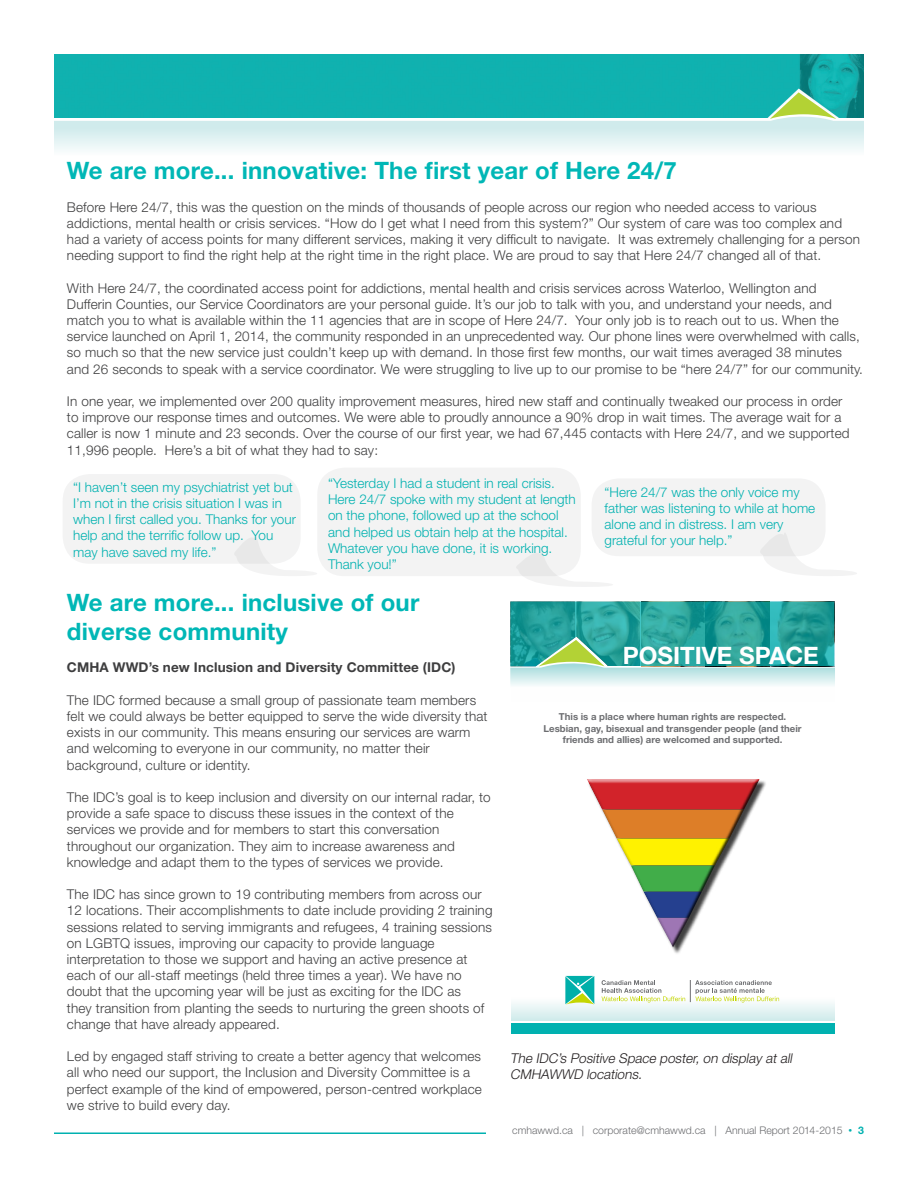
<style>
.page{position:relative;width:918px;height:1188px;background:#fff}
.page>*{position:absolute;margin:0;border:0;box-sizing:border-box;transform-origin:0 0}
.t1{font:700 24px "Helvetica Neue LT Std";letter-spacing:.01em;color:#00b7b6}
.t2{font:700 24px "Helvetica Neue LT Std";color:#fff}
.t3{font:300 13.5px/16.2px "Helvetica Neue LT Std";letter-spacing:.01em;color:#3e3e3f}
.t4{font:300 13.5px/16.2px "Helvetica Neue LT Std";color:#00b1b0}
.t5{font:italic 300 13.5px/16.2px "Helvetica Neue LT Std";color:#231f20}
.t6{font:700 13.5px "Helvetica Neue LT Std";letter-spacing:.01em;color:#3e3e3f}
.t7{font:300 10.5px "Helvetica Neue LT Std";color:#6c6d70}
.t8{font:700 9.6px/11.6px "Helvetica Neue LT Std";color:#6d6e71;text-align:center}
.s1{font-size:7.5px;color:#00b1b0}
.s2{font-weight:700;color:#00b1b0}
</style>
<div class="page">
<div style="left:54px;top:54px;width:810px;height:38px;background:#10b1af"></div>
<svg style="left:54px;top:92px;width:810px;height:58px;background:#86d5d2"></svg>
<hr style="left:54px;top:1132px;width:432px;height:2px;background:#00b1b0">
<svg style="left:510px;top:602px;width:325px;height:84px;background:#53b3ab"></svg>
<div style="left:511px;top:1023px;width:324px;height:10px;background:#00b1b0"></div>
<svg style="left:511px;top:998px;width:324px;height:23px"></svg>
<svg style="left:565px;top:976px;width:29px;height:28px"></svg>
<svg style="left:602px;top:980px;width:177px;height:23px"></svg>
<div style="left:585px;top:776px;width:179px;height:172px;background:#000;opacity:.75"></div>
<div style="left:63px;top:474px;width:238px;height:90px;background:#f3f3f3;border-radius:27px"></div>
<svg style="left:235px;top:537px;width:82px;height:39px"></svg>
<div style="left:592px;top:478px;width:234px;height:78px;background:#f3f3f3;border-radius:27px"></div>
<svg style="left:761px;top:534px;width:96px;height:42px"></svg>
<div style="left:317px;top:468px;width:264px;height:108px;background:#f3f3f3;border-radius:27px"></div>
<svg style="left:517px;top:550px;width:95px;height:37px"></svg>
<p class="t1" style="left:67px;top:156px;width:611px">We are more... innovative: The first year of Here 24/7</p>
<p class="t3" style="left:67px;top:198px;width:751px">Before Here 24/7, this was the question on the minds of thousands of people across our region who needed access to various</p>
<p class="t3" style="left:67px;top:215px;width:795px">addictions, mental health or crisis services. “How do I get what I need from this system?” Our system of care was too complex and had a variety of access points for many different services, making it very difficult to navigate. It was extremely challenging for a person needing support to find the right help at the right time in the right place. We are proud to say that Here 24/7 changed all of that.</p>
<p class="t3" style="left:67px;top:279px;width:751px">With Here 24/7, the coordinated access point for addictions, mental health and crisis services across Waterloo, Wellington and</p>
<p class="t3" style="left:67px;top:296px;width:798px">Dufferin Counties, our Service Coordinators are your personal guide. It’s our job to talk with you, and understand your needs, and match you to what is available within the 11 agencies that are in scope of Here 24/7. Your only job is to reach out to us. When the service launched on April 1, 2014, the community responded in an unprecedented way. Our phone lines were overwhelmed with calls, so much so that the new service just couldn’t keep up with demand. In those first few months, our wait times averaged 38 minutes and 26 seconds to speak with a service coordinator. We were struggling to live up to our promise to be “here 24/7” for our community.</p>
<p class="t3" style="left:67px;top:393px;width:784px">In one year, we implemented over 200 quality improvement measures, hired new staff and continually tweaked our process in order to improve our response times and outcomes. We were able to proudly announce a 90% drop in wait times. The average wait for a caller is now 1 minute and 23 seconds. Over the course of our first year, we had 67,445 contacts with Here 24/7, and we supported 11,996 people. Here’s a bit of what they had to say:</p>
<p class="t4" style="left:328px;top:475px;width:249px">“Yesterday I had a student in real crisis.<br>Here 24/7 spoke with my student at length on the phone, followed up at the school and helped us obtain help at the hospital.<br>Whatever you have done, it is working.<br>Thank you!”</p>
<p class="t4" style="left:73px;top:479px;width:224px">“I haven’t seen my psychiatrist yet but I’m not in the crisis situation I was in when I first called you. Thanks for your help and the terrific follow up. You may have saved my life.”</p>
<p class="t4" style="left:605px;top:484px;width:212px">“Here 24/7 was the only voice my father was listening to while at home alone and in distress. I am very grateful for your help.”</p>
<p class="t1" style="left:67px;top:588px;width:354px">We are more... inclusive of our</p>
<p class="t1" style="left:67px;top:617px;width:223px">diverse community</p>
<p class="t6" style="left:67px;top:659px;width:390px">CMHA WWD’s new Inclusion and Diversity Committee (IDC)</p>
<p class="t3" style="left:67px;top:692px;width:422px">The IDC formed because a small group of passionate team members felt we could always be better equipped to serve the wide diversity that exists in our community. This means ensuring our services are warm and welcoming to everyone in our community, no matter their</p>
<p class="t3" style="left:67px;top:756px;width:185px">background, culture or identity.</p>
<p class="t3" style="left:67px;top:789px;width:425px">The IDC’s goal is to keep inclusion and diversity on our internal radar, to provide a safe space to discuss these issues in the context of the</p>
<p class="t3" style="left:67px;top:821px;width:390px">services we provide and for members to start this conversation throughout our organization. They aim to increase awareness and knowledge and adapt them to the types of services we provide.</p>
<p class="t3" style="left:67px;top:886px;width:427px">The IDC has since grown to 19 contributing members from across our 12 locations. Their accomplishments to date include providing 2 training sessions related to serving immigrants and refugees, 4 training sessions on LGBTQ issues, improving our capacity to provide language</p>
<p class="t3" style="left:67px;top:951px;width:419px">interpretation to those we support and having an active presence at each of our all-staff meetings (held three times a year). We have no doubt that the upcoming year will be just as exciting for the IDC as they transition from planting the seeds to nurturing the green shoots of change that have already appeared.</p>
<p class="t3" style="left:67px;top:1048px;width:416px">Led by engaged staff striving to create a better agency that welcomes all who need our support, the Inclusion and Diversity Committee is a perfect example of the kind of empowered, person-centred workplace we strive to build every day.</p>
<p class="t2" style="left:623px;top:640px;width:198px">POSITIVE SPACE</p>
<p class="t8" style="left:544px;top:711px;width:260px">This is a place where human rights are respected.<br>Lesbian, gay, bisexual and transgender people (and their friends and allies) are welcomed and supported.</p>
<p class="t5" style="left:510px;top:1049px;width:286px">The IDC’s Positive Space poster, on display at all<br>CMHAWWD locations.</p>
<p class="t7" style="left:512px;top:1124px;width:353px">cmhawwd.ca | corporate@cmhawwd.ca | Annual Report 2014-2015 <span class="s1">•</span> <span class="s2">3</span></p>
</div>
